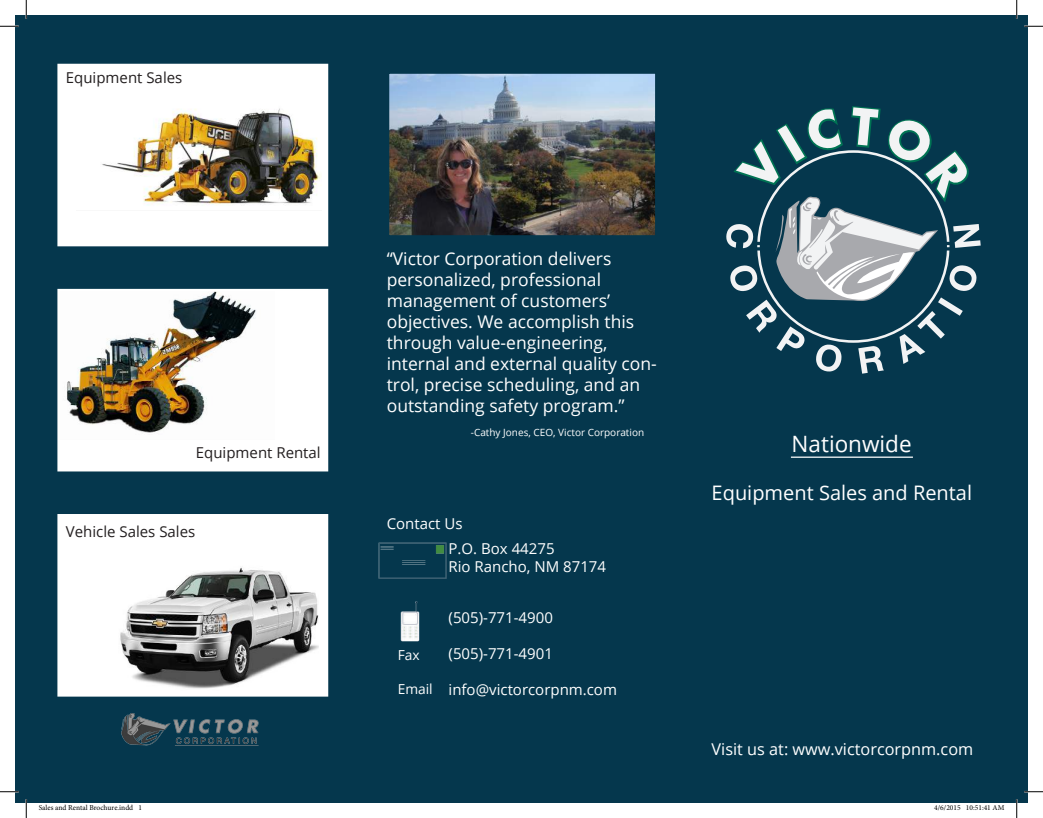
<style>
.page{position:relative;width:1043px;height:818px;background:#fff}
.page>*{position:absolute;margin:0;border:0;box-sizing:border-box;transform-origin:0 0}
.t1{font:22.5px "Open Sans";color:#fff}
.t2{font:20px "Open Sans";color:#fff}
.t3{font:17.5px/21px "Open Sans";color:#fff}
.t4{font:16.25px "Open Sans";color:#fff}
.t5{font:15px/24.9px "Open Sans";color:#fff}
.t6{font:15px "Open Sans";color:#231f20}
.t7{font:13.75px "Open Sans";color:#fff}
.t8{font:10px "Open Sans";color:#fff}
.t9{font:7.5px "Minion Pro";color:#000}
.s1{font-size:13.75px}
</style>
<div class="page">
<div style="left:15px;top:15px;width:1013px;height:787px;background:#05374d"></div>
<svg style="left:726px;top:106px;width:254px;height:267px"></svg>
<img style="left:122px;top:713px;width:137px;height:32px">
<hr style="left:791px;top:456px;width:121px;height:2px;background:#fff">
<img style="left:379px;top:542px;width:67px;height:36px">
<img style="left:401px;top:601px;width:18px;height:40px">
<div style="left:59px;top:65px;width:268px;height:180px;background:#fff"></div>
<img style="left:102px;top:108px;width:219px;height:97px">
<div style="left:57px;top:64px;width:271px;height:182px;border:2px solid #fff"></div>
<div style="left:59px;top:290px;width:268px;height:180px;background:#fff"></div>
<img style="left:67px;top:292px;width:189px;height:141px">
<div style="left:57px;top:289px;width:271px;height:182px;border:2px solid #fff"></div>
<div style="left:59px;top:515px;width:268px;height:180px;background:#fff"></div>
<img style="left:120px;top:567px;width:198px;height:122px">
<div style="left:57px;top:514px;width:271px;height:182px;border:2px solid #fff"></div>
<img style="left:390px;top:74px;width:264px;height:161px">
<div style="left:387px;top:71px;width:270px;height:167px;border:2px solid #05374d"></div>
<svg style="left:0;top:25px;width:19px;height:2px"></svg>
<svg style="left:1024px;top:25px;width:18px;height:2px"></svg>
<svg style="left:0;top:790px;width:19px;height:2px"></svg>
<svg style="left:1024px;top:790px;width:18px;height:2px"></svg>
<svg style="left:25px;top:0;width:2px;height:19px"></svg>
<svg style="left:25px;top:799px;width:2px;height:19px"></svg>
<svg style="left:1015px;top:0;width:2px;height:19px"></svg>
<svg style="left:1015px;top:799px;width:2px;height:19px"></svg>
<svg style="left:966px;top:802px;width:38px;height:1px"></svg>
<p class="t6" style="left:66px;top:67px;width:118px">Equipment Sales</p>
<p class="t6" style="left:196px;top:442px;width:126px">Equipment Rental</p>
<p class="t6" style="left:66px;top:521px;width:131px">Vehicle Sales Sales</p>
<p class="t3" style="left:387px;top:248px;width:271px">“Victor Corporation delivers personalized, professional management of customers’ objectives. We accomplish this through value-engineering, internal and external quality con&shy;trol, precise scheduling, and an outstanding safety program.”</p>
<p class="t8" style="left:471px;top:426px;width:175px">-Cathy Jones, CEO, Victor Corporation</p>
<p class="t5" style="left:448px;top:510px;width:108px;text-indent:-62px">Contact Us<br>P.O. Box 44275</p>
<p class="t5" style="left:448px;top:553px;width:159px">Rio Rancho, NM 87174</p>
<p class="t5" style="left:448px;top:604px;width:106px">(505)-771-4900</p>
<p class="t5" style="left:448px;top:640px;width:106px">(505)-771-4901</p>
<p class="t5" style="left:398px;top:676px;width:221px"><span class="s1">Email</span> info@victorcorpnm.com</p>
<p class="t7" style="left:398px;top:645px;width:23px">Fax</p>
<p class="t1" style="left:791px;top:428px;width:122px">Nationwide</p>
<p class="t2" style="left:711px;top:478px;width:262px">Equipment Sales and Rental</p>
<p class="t4" style="left:711px;top:738px;width:263px">Visit us at: www.victorcorpnm.com</p>
<p class="t9" style="left:39px;top:803px;width:105px">Sales and Rental Brochure.indd 1</p>
<p class="t9" style="left:934px;top:803px;width:72px">4/6/2015 10:51:41 AM</p>
</div>
